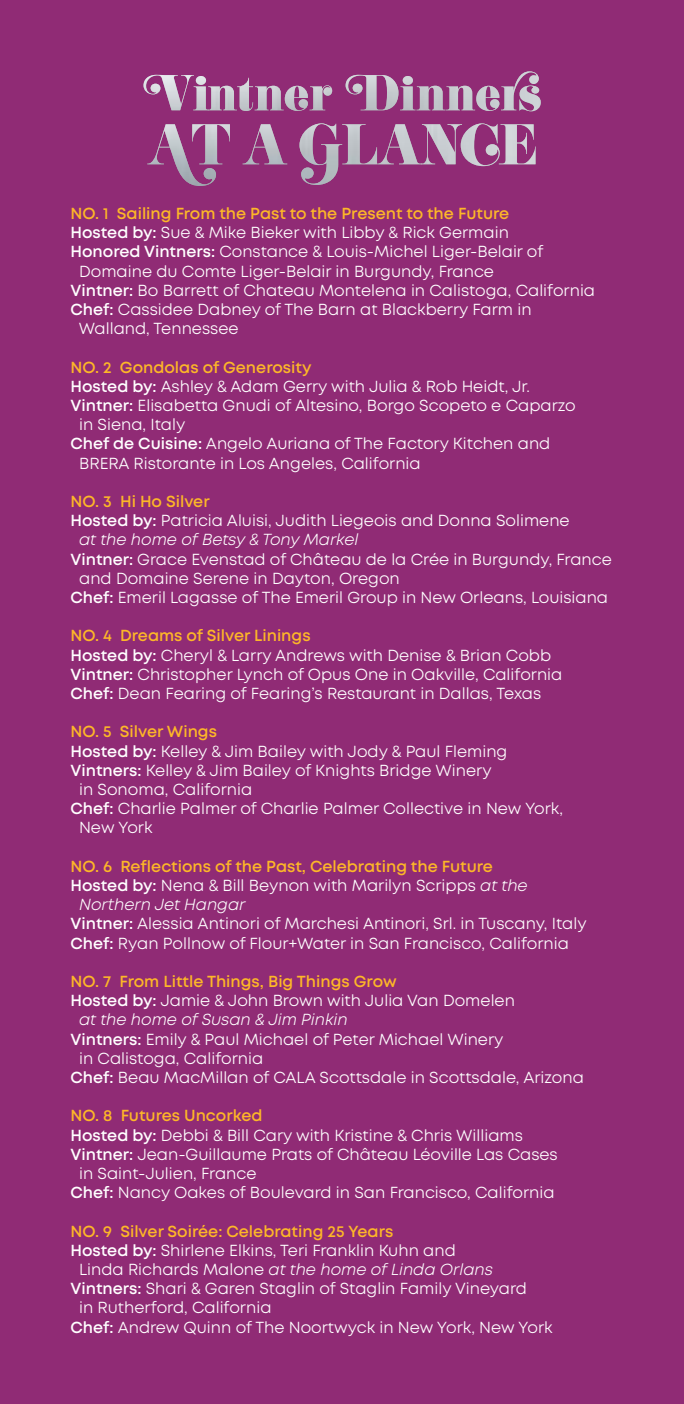
<style>
.page{position:relative;width:684px;height:1404px;background:#902b75}
.page>*{position:absolute;margin:0;border:0;box-sizing:border-box;transform-origin:0 0}
.t1{font:16px/19.2px "Mont";color:#fff}
.t2{font:600 16px "Mont";color:#fdb728}
.t3{font:italic 16px "Mont";color:#fff}
.s1{font-weight:600}
.s2{font-weight:600;color:#fdb728}
.s3{font-style:italic}
.s4{font-style:normal}
</style>
<div class="page">
<svg style="left:506px;top:124px;width:30px;height:41px"></svg>
<img style="left:147px;top:123px;width:359px;height:63px">
<img style="left:144px;top:71px;width:397px;height:40px">
<p class="t2" style="left:71px;top:203px;width:440px">NO. 1 Sailing From the Past to the Present to the Future</p>
<p class="t1" style="left:71px;top:223px;width:440px"><span class="s1">Hosted by:</span> Sue &amp; Mike Bieker with Libby &amp; Rick Germain</p>
<p class="t1" style="left:71px;top:242px;width:474px"><span class="s1">Honored Vintners:</span> Constance &amp; Louis-Michel Liger-Belair of</p>
<p class="t1" style="left:79px;top:261px;width:416px">Domaine du Comte Liger-Belair in Burgundy, France</p>
<p class="t1" style="left:71px;top:281px;width:526px"><span class="s1">Vintner:</span> Bo Barrett of Chateau Montelena in Calistoga, California</p>
<p class="t1" style="left:71px;top:300px;width:463px"><span class="s1">Chef:</span> Cassidee Dabney of The Barn at Blackberry Farm in</p>
<p class="t1" style="left:79px;top:319px;width:161px">Walland, Tennessee</p>
<p class="t2" style="left:71px;top:357px;width:242px">NO. 2 Gondolas of Generosity</p>
<p class="t1" style="left:71px;top:377px;width:461px"><span class="s1">Hosted by:</span> Ashley &amp; Adam Gerry with Julia &amp; Rob Heidt, Jr.</p>
<p class="t1" style="left:71px;top:396px;width:507px"><span class="s1">Vintner:</span> Elisabetta Gnudi of Altesino, Borgo Scopeto e Caparzo</p>
<p class="t1" style="left:79px;top:415px;width:108px">in Siena, Italy</p>
<p class="t1" style="left:71px;top:434px;width:481px"><span class="s1">Chef de Cuisine:</span> Angelo Auriana of The Factory Kitchen and</p>
<p class="t1" style="left:79px;top:453px;width:343px">BRERA Ristorante in Los Angeles, California</p>
<p class="t2" style="left:71px;top:491px;width:141px">NO. 3 Hi Ho Silver</p>
<p class="t1" style="left:71px;top:511px;width:501px"><span class="s1">Hosted by:</span> Patricia Aluisi, Judith Liegeois and Donna Solimene</p>
<p class="t3" style="left:79px;top:530px;width:281px">at the home of Betsy &amp; Tony Markel</p>
<p class="t1" style="left:71px;top:549px;width:543px"><span class="s1">Vintner:</span> Grace Evenstad of Château de la Crée in Burgundy, France</p>
<p class="t1" style="left:79px;top:569px;width:322px">and Domaine Serene in Dayton, Oregon</p>
<p class="t1" style="left:71px;top:588px;width:539px"><span class="s1">Chef:</span> Emeril Lagasse of The Emeril Group in New Orleans, Louisiana</p>
<p class="t1" style="left:71px;top:626px;width:493px"><span class="s2">NO. 4 Dreams of Silver Linings<br></span><span class="s1">Hosted by:</span> Cheryl &amp; Larry Andrews with Denise &amp; Brian Cobb <span class="s1">Vintner:</span> Christopher Lynch of Opus One in Oakville, California <span class="s1">Chef:</span> Dean Fearing of Fearing’s Restaurant in Dallas, Texas</p>
<p class="t2" style="left:71px;top:721px;width:148px">NO. 5 Silver Wings</p>
<p class="t1" style="left:71px;top:741px;width:438px"><span class="s1">Hosted by:</span> Kelley &amp; Jim Bailey with Jody &amp; Paul Fleming</p>
<p class="t1" style="left:71px;top:761px;width:423px"><span class="s1">Vintners:</span> Kelley &amp; Jim Bailey of Knights Bridge Winery</p>
<p class="t1" style="left:79px;top:780px;width:175px">in Sonoma, California</p>
<p class="t1" style="left:71px;top:799px;width:494px"><span class="s1">Chef:</span> Charlie Palmer of Charlie Palmer Collective in New York,</p>
<p class="t1" style="left:79px;top:818px;width:75px">New York</p>
<p class="t2" style="left:71px;top:856px;width:424px">NO. 6 Reflections of the Past, Celebrating the Future</p>
<p class="t1" style="left:71px;top:876px;width:459px"><span class="s1">Hosted by:</span> Nena &amp; Bill Beynon with Marilyn Scripps <span class="s3">at the</span></p>
<p class="t3" style="left:79px;top:894px;width:168px">Northern Jet Hangar</p>
<p class="t1" style="left:71px;top:914px;width:518px"><span class="s1">Vintner:</span> Alessia Antinori of Marchesi Antinori, Srl. in Tuscany, Italy</p>
<p class="t1" style="left:71px;top:933px;width:500px"><span class="s1">Chef:</span> Ryan Pollnow of Flour+Water in San Francisco, California</p>
<p class="t2" style="left:71px;top:971px;width:328px">NO. 7 From Little Things, Big Things Grow</p>
<p class="t1" style="left:71px;top:991px;width:446px"><span class="s1">Hosted by:</span> Jamie &amp; John Brown with Julia Van Domelen</p>
<p class="t3" style="left:79px;top:1010px;width:270px">at the home of Susan &amp; Jim Pinkin</p>
<p class="t1" style="left:71px;top:1029px;width:434px"><span class="s1">Vintners:</span> Emily &amp; Paul Michael of Peter Michael Winery</p>
<p class="t1" style="left:79px;top:1049px;width:186px">in Calistoga, California</p>
<p class="t1" style="left:71px;top:1068px;width:515px"><span class="s1">Chef:</span> Beau MacMillan of CALA Scottsdale in Scottsdale, Arizona</p>
<p class="t2" style="left:71px;top:1105px;width:193px">NO. 8 Futures Uncorked</p>
<p class="t1" style="left:71px;top:1125px;width:454px"><span class="s1">Hosted by:</span> Debbi &amp; Bill Cary with Kristine &amp; Chris Williams</p>
<p class="t1" style="left:71px;top:1145px;width:489px"><span class="s1">Vintner:</span> Jean-Guillaume Prats of Château Léoville Las Cases</p>
<p class="t1" style="left:79px;top:1164px;width:179px">in Saint-Julien, France</p>
<p class="t1" style="left:71px;top:1183px;width:486px"><span class="s1">Chef:</span> Nancy Oakes of Boulevard in San Francisco, California</p>
<p class="t2" style="left:71px;top:1221px;width:324px">NO. 9 Silver Soirée: Celebrating 25 Years</p>
<p class="t1" style="left:71px;top:1241px;width:387px"><span class="s1">Hosted by:</span> Shirlene Elkins, Teri Franklin Kuhn and</p>
<p class="t3" style="left:79px;top:1259px;width:415px"><span class="s4">Linda Richards Malone</span> at the home of Linda Orlans</p>
<p class="t1" style="left:71px;top:1279px;width:458px"><span class="s1">Vintners:</span> Shari &amp; Garen Staglin of Staglin Family Vineyard</p>
<p class="t1" style="left:79px;top:1298px;width:194px">in Rutherford, California</p>
<p class="t1" style="left:71px;top:1317px;width:484px"><span class="s1">Chef:</span> Andrew Quinn of The Noortwyck in New York, New York</p>
</div>
